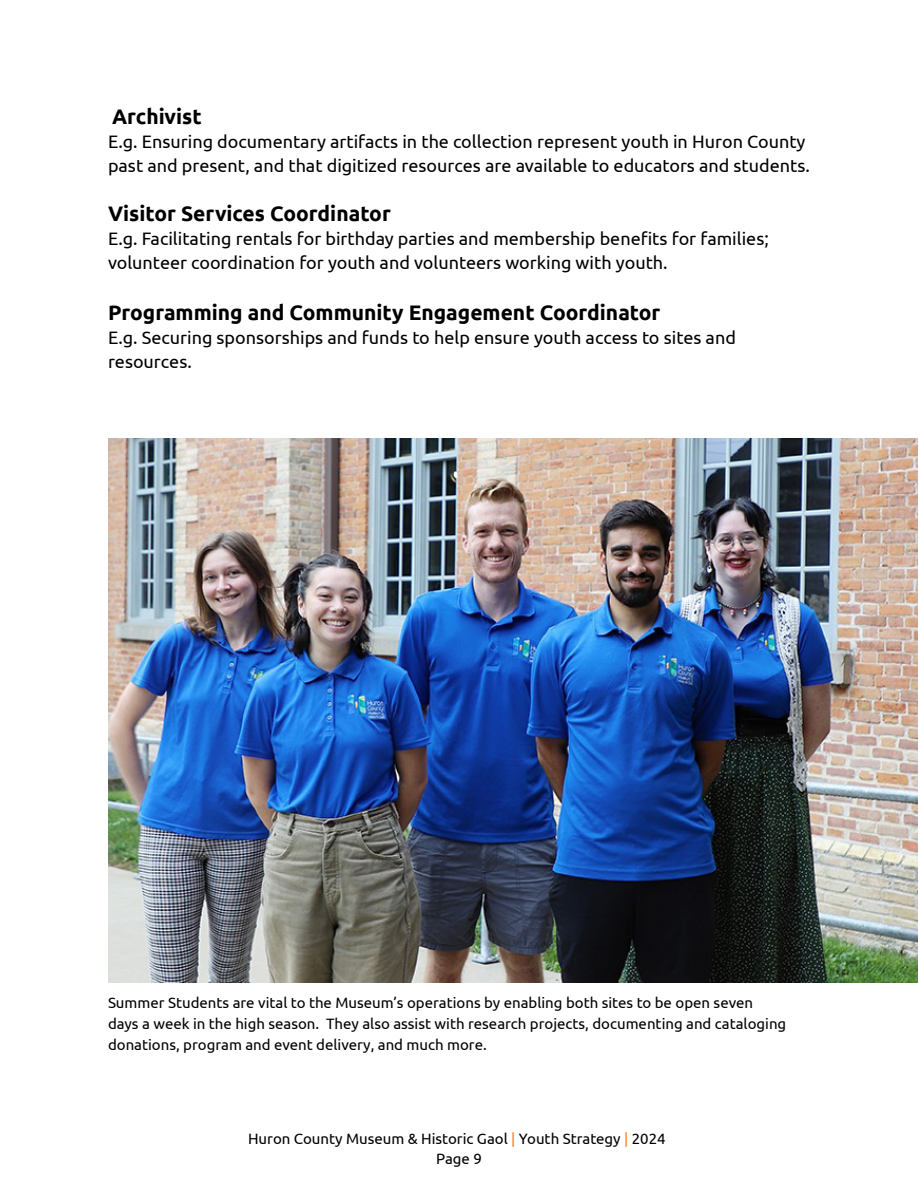
<style>
.page{position:relative;width:918px;height:1188px;background:#fff}
.page>*{position:absolute;margin:0;border:0;box-sizing:border-box;transform-origin:0 0}
.Heading_03{font:700 21px "Ubuntu";color:#000}
.Body{font:700 21px "Ubuntu";color:#000}
.Body-2{font:18px/24px "Ubuntu";color:#000}
.t1{font:15px/21px "Ubuntu";color:#000}
.s1{color:#ff7c1c}
</style>
<div class="page">
<img style="left:108px;top:439px;width:810px;height:544px">
<p class="Body" style="left:112px;top:104px;width:91px">Archivist</p>
<p class="Body-2" style="left:108px;top:129px;width:703px">E.g. Ensuring documentary artifacts in the collection represent youth in Huron County past and present, and that digitized resources are available to educators and students.</p>
<p class="Heading_03" style="left:108px;top:201px;width:284px">Visitor Services Coordinator</p>
<p class="Body-2" style="left:108px;top:227px;width:662px">E.g. Facilitating rentals for birthday parties and membership benefits for families; volunteer coordination for youth and volunteers working with youth.</p>
<p class="Heading_03" style="left:108px;top:300px;width:554px">Programming and Community Engagement Coordinator</p>
<p class="Body-2" style="left:108px;top:325px;width:629px">E.g. Securing sponsorships and funds to help ensure youth access to sites and resources.</p>
<p class="t1" style="left:108px;top:992px;width:680px">Summer Students are vital to the Museum’s operations by enabling both sites to be open seven days a week in the high season. They also assist with research projects, documenting and cataloging donations, program and event delivery, and much more.</p>
<p class="t1" style="left:248px;top:1128px;width:419px">Huron County Museum &amp; Historic Gaol <span class="s1">|</span> Youth Strategy <span class="s1">|</span> 2024</p>
<p class="t1" style="left:436px;top:1148px;width:47px">Page 9</p>
</div>
